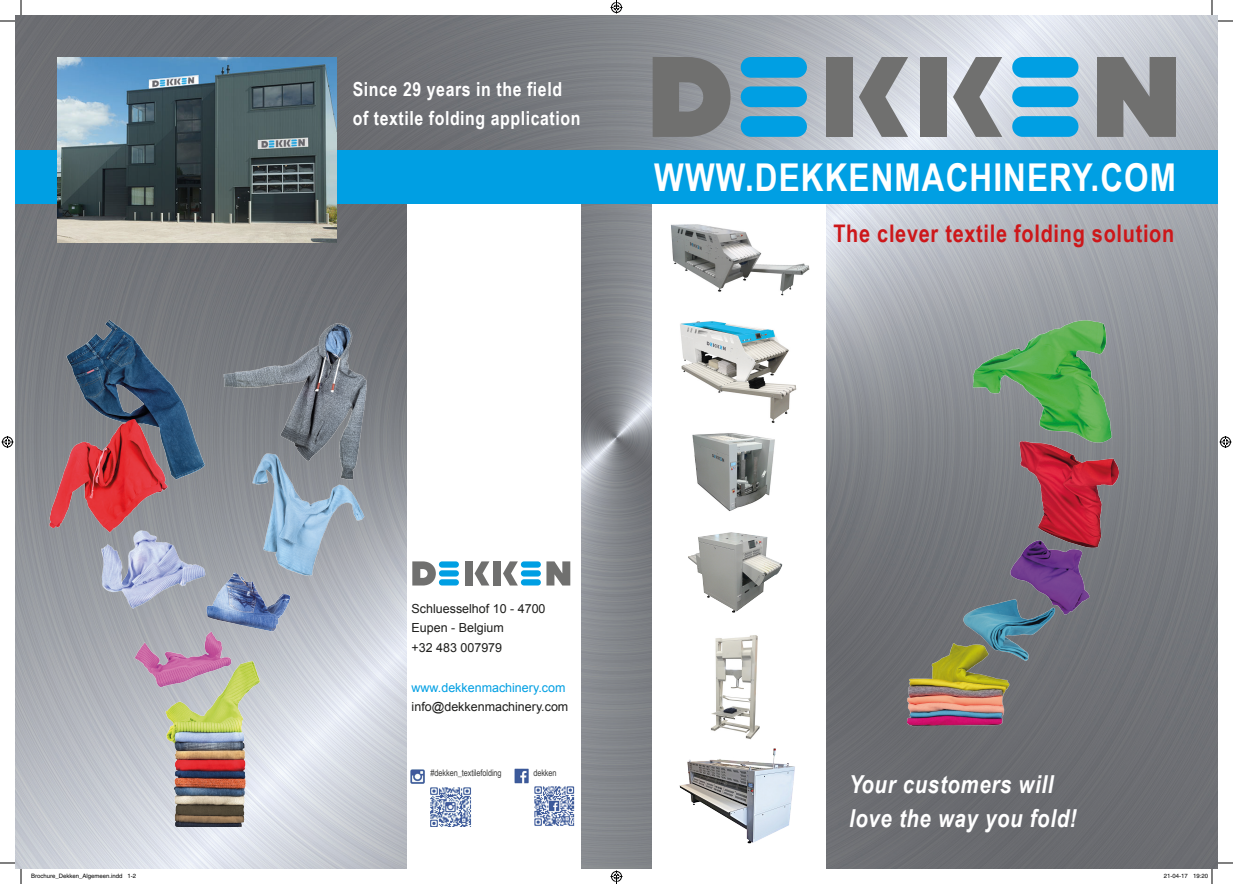
<style>
.page{position:relative;width:1233px;height:884px;background:#fff}
.page>*{position:absolute;margin:0;border:0;box-sizing:border-box;transform-origin:0 0}
.t1{font:700 38.3px "Arial Narrow";letter-spacing:.03em;color:#fff}
.t2{font:italic 700 24.8px/33.8px "Arial Narrow";letter-spacing:.03em;color:#fff}
.t3{font:700 24.2px "Arial Narrow";letter-spacing:.03em;color:#cd171a}
.t4{font:700 19.4px "Arial Narrow";letter-spacing:.03em;color:#fff}
.t5{font:12.5px "Arial";color:#1d1d1b}
.t6{font:12.5px "Arial";color:#009fe3}
.t7{font:9px "Arial Narrow";letter-spacing:-.01em;color:#3d3d3c}
.t8{font:6px "Helvetica";color:#000}
</style>
<div class="page">
<img style="left:15px;top:15px;width:1202px;height:854px">
<div style="left:407px;top:154px;width:173px;height:715px;background:#fff"></div>
<svg style="left:546px;top:561px;width:24px;height:24px"></svg>
<div style="left:465px;top:561px;width:8px;height:24px;background:#70706f"></div>
<svg style="left:474px;top:561px;width:15px;height:24px"></svg>
<div style="left:493px;top:561px;width:8px;height:24px;background:#70706f"></div>
<svg style="left:503px;top:561px;width:15px;height:24px"></svg>
<div style="left:521px;top:561px;width:20px;height:7px;background:#009fe3;border-radius:3px"></div>
<div style="left:521px;top:570px;width:20px;height:6px;background:#009fe3;border-radius:3px"></div>
<div style="left:521px;top:579px;width:20px;height:6px;background:#009fe3;border-radius:3px"></div>
<div style="left:439px;top:561px;width:20px;height:7px;background:#009fe3;border-radius:3px"></div>
<div style="left:439px;top:570px;width:20px;height:6px;background:#009fe3;border-radius:3px"></div>
<div style="left:439px;top:579px;width:20px;height:6px;background:#009fe3;border-radius:3px"></div>
<svg style="left:412px;top:561px;width:24px;height:24px"></svg>
<img style="left:534px;top:786px;width:40px;height:40px">
<img style="left:514px;top:769px;width:14px;height:14px">
<img style="left:431px;top:787px;width:40px;height:40px">
<img style="left:411px;top:769px;width:14px;height:14px">
<img style="left:46px;top:301px;width:329px;height:526px">
<div style="left:652px;top:154px;width:174px;height:715px;background:#fff"></div>
<img style="left:863px;top:304px;width:305px;height:448px">
<svg style="left:1097px;top:57px;width:79px;height:80px;background:#7d7d7e"></svg>
<div style="left:826px;top:57px;width:27px;height:80px;background:#70706f"></div>
<svg style="left:859px;top:57px;width:49px;height:80px;background:#9d9fa2"></svg>
<div style="left:920px;top:57px;width:27px;height:80px;background:#70706f"></div>
<svg style="left:953px;top:57px;width:49px;height:80px;background:#a4a6a9"></svg>
<div style="left:1012px;top:57px;width:66px;height:21px;background:#009fe3;border-radius:10px"></div>
<div style="left:1012px;top:86px;width:66px;height:21px;background:#009fe3;border-radius:10px"></div>
<div style="left:1012px;top:116px;width:66px;height:21px;background:#009fe3;border-radius:10px"></div>
<div style="left:740px;top:57px;width:67px;height:21px;background:#009fe3;border-radius:10px"></div>
<div style="left:740px;top:86px;width:67px;height:21px;background:#009fe3;border-radius:10px"></div>
<div style="left:740px;top:116px;width:67px;height:21px;background:#009fe3;border-radius:10px"></div>
<svg style="left:652px;top:57px;width:78px;height:80px;background:#787879"></svg>
<div style="left:15px;top:150px;width:1202px;height:54px;background:#009fe3"></div>
<img style="left:671px;top:224px;width:139px;height:72px">
<img style="left:692px;top:433px;width:83px;height:78px">
<img style="left:679px;top:748px;width:116px;height:96px">
<img style="left:688px;top:532px;width:95px;height:81px">
<img style="left:680px;top:321px;width:117px;height:102px">
<img style="left:710px;top:635px;width:50px;height:105px">
<img style="left:57px;top:57px;width:280px;height:185px">
<svg style="left:1218px;top:20px;width:15px;height:2px"></svg>
<svg style="left:1218px;top:862px;width:15px;height:2px"></svg>
<svg style="left:0;top:0;width:22px;height:22px"></svg>
<svg style="left:0;top:862px;width:22px;height:22px"></svg>
<svg style="left:1211px;top:0;width:1px;height:15px"></svg>
<svg style="left:2px;top:436px;width:12px;height:12px"></svg>
<svg style="left:1219px;top:436px;width:12px;height:12px"></svg>
<svg style="left:1211px;top:869px;width:1px;height:15px"></svg>
<svg style="left:610px;top:0;width:12px;height:14px"></svg>
<svg style="left:610px;top:870px;width:12px;height:14px"></svg>
<p class="t4" style="left:353px;top:74px;width:211px">Since 29 years in the field</p>
<p class="t4" style="left:353px;top:104px;width:229px">of textile folding application</p>
<p class="t1" style="left:654px;top:148px;width:523px">WWW.DEKKENMACHINERY.COM</p>
<p class="t3" style="left:833px;top:215px;width:342px">The clever textile folding solution</p>
<p class="t5" style="left:411px;top:600px;width:135px">Schluesselhof 10 - 4700</p>
<p class="t5" style="left:411px;top:620px;width:94px">Eupen - Belgium</p>
<p class="t5" style="left:411px;top:640px;width:92px">+32 483 007979</p>
<p class="t6" style="left:411px;top:679px;width:155px">www.dekkenmachinery.com</p>
<p class="t5" style="left:411px;top:699px;width:158px">info@dekkenmachinery.com</p>
<p class="t7" style="left:430px;top:766px;width:73px">#dekken_textilefolding</p>
<p class="t7" style="left:533px;top:766px;width:25px">dekken</p>
<p class="t2" style="left:849px;top:766px;width:229px">Your customers will love the way you fold!</p>
<p class="t8" style="left:31px;top:872px;width:107px">Brochure_Dekken_Algemeen.indd 1-2</p>
<p class="t8" style="left:1164px;top:872px;width:46px">21-04-17 19:20</p>
</div>
